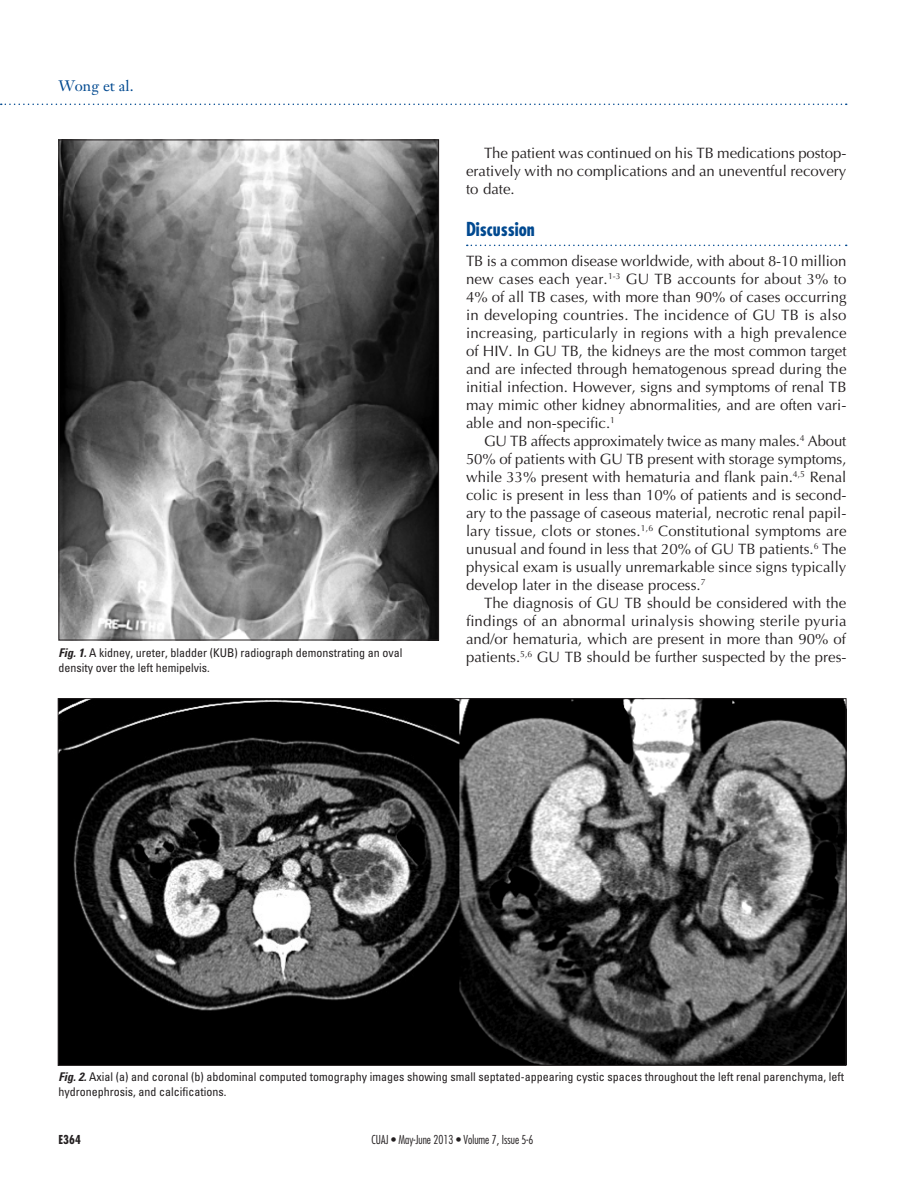
<style>
.page{position:relative;width:905px;height:1202px;background:#fff}
.page>*{position:absolute;margin:0;border:0;box-sizing:border-box;transform-origin:0 0}
.t1{font:700 condensed 18.75px "Futura";color:#014990}
.t2{font:15px/18px "Optima";color:#231f20;text-align:justify}
.t3{font:15px "Janson Text";color:#014990}
.t4{font:condensed 12px/14.4px "Univers";color:#231f20}
.t5{font:300 condensed 12px "Futura";color:#231f20}
.t6{font:700 condensed 12px "Futura";color:#231f20}
.s1{font-weight:700;font-style:italic}
</style>
<div class="page">
<svg style="left:1px;top:104px;width:845px;height:1px"></svg>
<svg style="left:466px;top:244px;width:380px;height:2px"></svg>
<img style="left:60px;top:142px;width:377px;height:496px">
<img style="left:60px;top:700px;width:784px;height:363px">
<p class="t3" style="left:58px;top:77px;width:76px">Wong et al.</p>
<p class="t4" style="left:58px;top:645px;width:345px"><span class="s1">Fig. 1.</span> A kidney, ureter, bladder (KUB) radiograph demonstrating an oval density over the left hemipelvis.</p>
<p class="t2" style="left:466px;top:144px;width:382px;text-indent:18px">The patient was continued on his TB medications postop&shy;eratively with no complications and an uneventful recovery to date.</p>
<p class="t1" style="left:466px;top:216px;width:70px">Discussion</p>
<p class="t2" style="left:466px;top:252px;width:382px">TB is a common disease worldwide, with about 8-10 million new cases each year.<sup>1-3</sup> GU TB accounts for about 3% to 4% of all TB cases, with more than 90% of cases occurring in developing countries. The incidence of GU TB is also increasing, particularly in regions with a high prevalence of HIV. In GU TB, the kidneys are the most common target and are infected through hematogenous spread during the initial infection. However, signs and symptoms of renal TB may mimic other kidney abnormalities, and are often vari&shy;able and non-specific.<sup>1</sup></p>
<p class="t2" style="left:466px;top:432px;width:382px;text-indent:18px">GU TB affects approximately twice as many males.<sup>4</sup> About 50% of patients with GU TB present with storage symptoms, while 33% present with hematuria and flank pain.<sup>4,5</sup> Renal colic is present in less than 10% of patients and is second&shy;ary to the passage of caseous material, necrotic renal papil&shy;lary tissue, clots or stones.<sup>1,6</sup> Constitutional symptoms are unusual and found in less that 20% of GU TB patients.<sup>6</sup> The physical exam is usually unremarkable since signs typically develop later in the disease process.<sup>7</sup></p>
<p class="t2" style="left:466px;top:594px;width:382px;text-indent:18px">The diagnosis of GU TB should be considered with the findings of an abnormal urinalysis showing sterile pyuria and/or hematuria, which are present in more than 90% of patients.<sup>5,6</sup> GU TB should be further suspected by the pres-</p>
<p class="t4" style="left:58px;top:1069px;width:787px"><span class="s1">Fig. 2.</span> Axial (a) and coronal (b) abdominal computed tomography images showing small septated-appearing cystic spaces throughout the left renal parenchyma, left hydronephrosis, and calcifications.</p>
<p class="t6" style="left:59px;top:1131px;width:24px">E364</p>
<p class="t5" style="left:371px;top:1132px;width:163px">CUAJ • May-June 2013 • Volume 7, Issue 5-6</p>
</div>
